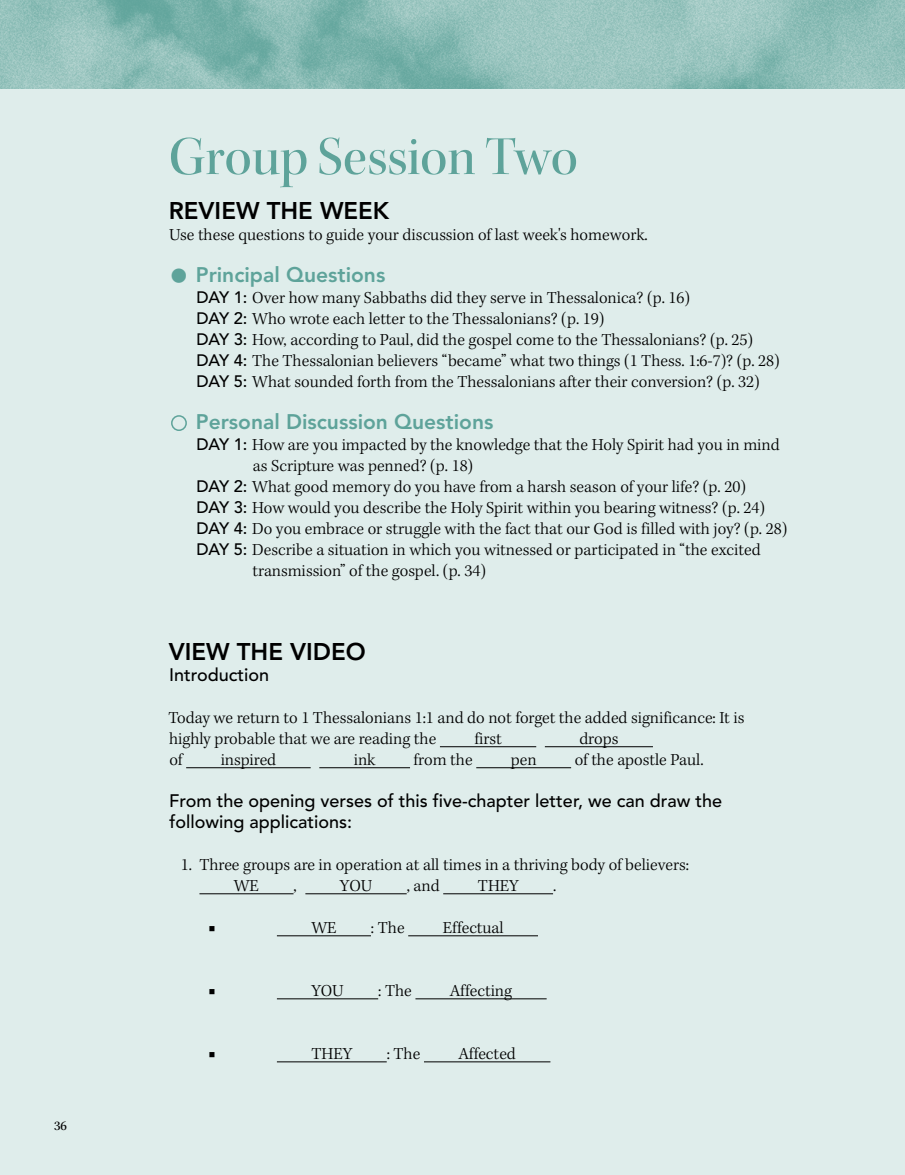
<style>
.page{position:relative;width:905px;height:1175px;background:#fff}
.page>*{position:absolute;margin:0;border:0;box-sizing:border-box;transform-origin:0 0}
.t1{font:55.5px "Kepler Std Medium Disp";color:#5ea39a}
.t2{font:800 24px "Avenir LT Std";color:#000}
.t3{font:800 21px "Avenir LT Std";color:#5ea39a}
.t4{font:500 18px/21px "Avenir LT Std";color:#000}
.t5{font:300 17.25px/21px "Kepler Std";color:#000}
.t6{font:17.25px "Kepler Std";color:#000}
.t7{font:13.5px "Kepler Std";color:#000}
.s1{font-size:40.5px}
.s2{font-family:"Avenir LT Std";font-weight:500;font-size:16.5px}
</style>
<div class="page">
<div style="left:0;top:0;width:904px;height:1174px;background:#dfedeb"></div>
<img style="left:0;top:0;width:904px;height:88px">
<hr style="left:440px;top:746px;width:96px;height:1px;background:#000">
<hr style="left:545px;top:746px;width:108px;height:1px;background:#000">
<hr style="left:186px;top:767px;width:125px;height:1px;background:#000">
<hr style="left:319px;top:767px;width:91px;height:1px;background:#000">
<hr style="left:476px;top:767px;width:95px;height:1px;background:#000">
<hr style="left:199px;top:893px;width:94px;height:1px;background:#000">
<hr style="left:305px;top:893px;width:101px;height:1px;background:#000">
<hr style="left:443px;top:893px;width:110px;height:1px;background:#000">
<hr style="left:277px;top:935px;width:94px;height:1px;background:#000">
<hr style="left:408px;top:935px;width:130px;height:1px;background:#000">
<hr style="left:277px;top:998px;width:101px;height:1px;background:#000">
<hr style="left:415px;top:998px;width:131px;height:1px;background:#000">
<hr style="left:277px;top:1061px;width:110px;height:1px;background:#000">
<hr style="left:424px;top:1061px;width:126px;height:1px;background:#000">
<div style="left:171px;top:415px;width:16px;height:16px;border:2px solid #5ea39a;border-radius:50%"></div>
<p class="t7" style="left:54px;top:1118px;width:14px">36</p>
<h1 class="t1" style="left:169px;top:125px;width:410px">Group Session Two</h1>
<h2 class="t2" style="left:169px;top:196px;width:222px">REVIEW THE WEEK</h2>
<p class="t5" style="left:169px;top:225px;width:480px">Use these questions to guide your discussion of last week's homework.</p>
<p class="t3" style="left:169px;top:262px;width:218px"><span class="s1">•</span> Principal Questions</p>
<p class="t5" style="left:196px;top:288px;width:584px"><span class="s2">DAY 1:</span> Over how many Sabbaths did they serve in Thessalonica? (p. 16)<br><span class="s2">DAY 2:</span> Who wrote each letter to the Thessalonians? (p. 19)<br><span class="s2">DAY 3:</span> How, according to Paul, did the gospel come to the Thessalonians? (p. 25)<br><span class="s2">DAY 4:</span> The Thessalonian believers “became” what two things (1 Thess. 1:6-7)? (p. 28)<br><span class="s2">DAY 5:</span> What sounded forth from the Thessalonians after their conversion? (p. 32)</p>
<p class="t3" style="left:196px;top:409px;width:299px">Personal Discussion Questions</p>
<p class="t5" style="left:196px;top:435px;width:585px"><span class="s2">DAY 1:</span> How are you impacted by the knowledge that the Holy Spirit had you in mind</p>
<p class="t5" style="left:253px;top:456px;width:222px">as Scripture was penned? (p. 18)</p>
<p class="t5" style="left:196px;top:477px;width:551px"><span class="s2">DAY 2:</span> What good memory do you have from a harsh season of your life? (p. 20)</p>
<p class="t5" style="left:196px;top:498px;width:570px"><span class="s2">DAY 3:</span> How would you describe the Holy Spirit within you bearing witness? (p. 24)</p>
<p class="t5" style="left:196px;top:519px;width:592px"><span class="s2">DAY 4:</span> Do you embrace or struggle with the fact that our God is filled with joy? (p. 28)</p>
<p class="t5" style="left:196px;top:540px;width:566px"><span class="s2">DAY 5:</span> Describe a situation in which you witnessed or participated in “the excited</p>
<p class="t5" style="left:252px;top:561px;width:235px">transmission” of the gospel. (p. 34)</p>
<h2 class="t2" style="left:169px;top:637px;width:198px">VIEW THE VIDEO</h2>
<p class="t4" style="left:169px;top:665px;width:102px">Introduction</p>
<p class="t5" style="left:168px;top:708px;width:578px">Today we return to 1 Thessalonians 1:1 and do not forget the added significance: It is highly probable that we are reading the</p>
<p class="t5" style="left:474px;top:729px;width:29px">first</p>
<p class="t5" style="left:579px;top:729px;width:41px">drops</p>
<p class="t5" style="left:169px;top:750px;width:14px">of</p>
<p class="t5" style="left:221px;top:750px;width:57px">inspired</p>
<p class="t5" style="left:354px;top:750px;width:23px">ink</p>
<p class="t5" style="left:413px;top:750px;width:60px">from the</p>
<p class="t5" style="left:511px;top:750px;width:27px">pen</p>
<p class="t5" style="left:574px;top:750px;width:131px">of the apostle Paul.</p>
<p class="t4" style="left:169px;top:791px;width:554px">From the opening verses of this five-chapter letter, we can draw the following applications:</p>
<p class="t5" style="left:234px;top:855px;width:456px;text-indent:-53px">1. Three groups are in operation at all times in a thriving body of believers:<br>WE</p>
<p class="t5" style="left:293px;top:876px;width:5px">,</p>
<p class="t5" style="left:340px;top:876px;width:34px">YOU</p>
<p class="t5" style="left:406px;top:876px;width:34px">, and</p>
<p class="t5" style="left:477px;top:876px;width:42px">THEY</p>
<p class="t5" style="left:553px;top:876px;width:5px">.</p>
<p class="t6" style="left:208px;top:918px;width:9px">■</p>
<p class="t5" style="left:311px;top:918px;width:27px">WE</p>
<p class="t5" style="left:371px;top:918px;width:35px">: The</p>
<p class="t5" style="left:442px;top:918px;width:62px">Effectual</p>
<p class="t6" style="left:208px;top:981px;width:9px">■</p>
<p class="t5" style="left:311px;top:981px;width:34px">YOU</p>
<p class="t5" style="left:378px;top:981px;width:35px">: The</p>
<p class="t5" style="left:450px;top:981px;width:64px">Affecting</p>
<p class="t6" style="left:208px;top:1044px;width:9px">■</p>
<p class="t5" style="left:311px;top:1044px;width:42px">THEY</p>
<p class="t5" style="left:387px;top:1044px;width:35px">: The</p>
<p class="t5" style="left:458px;top:1044px;width:59px">Affected</p>
</div>
